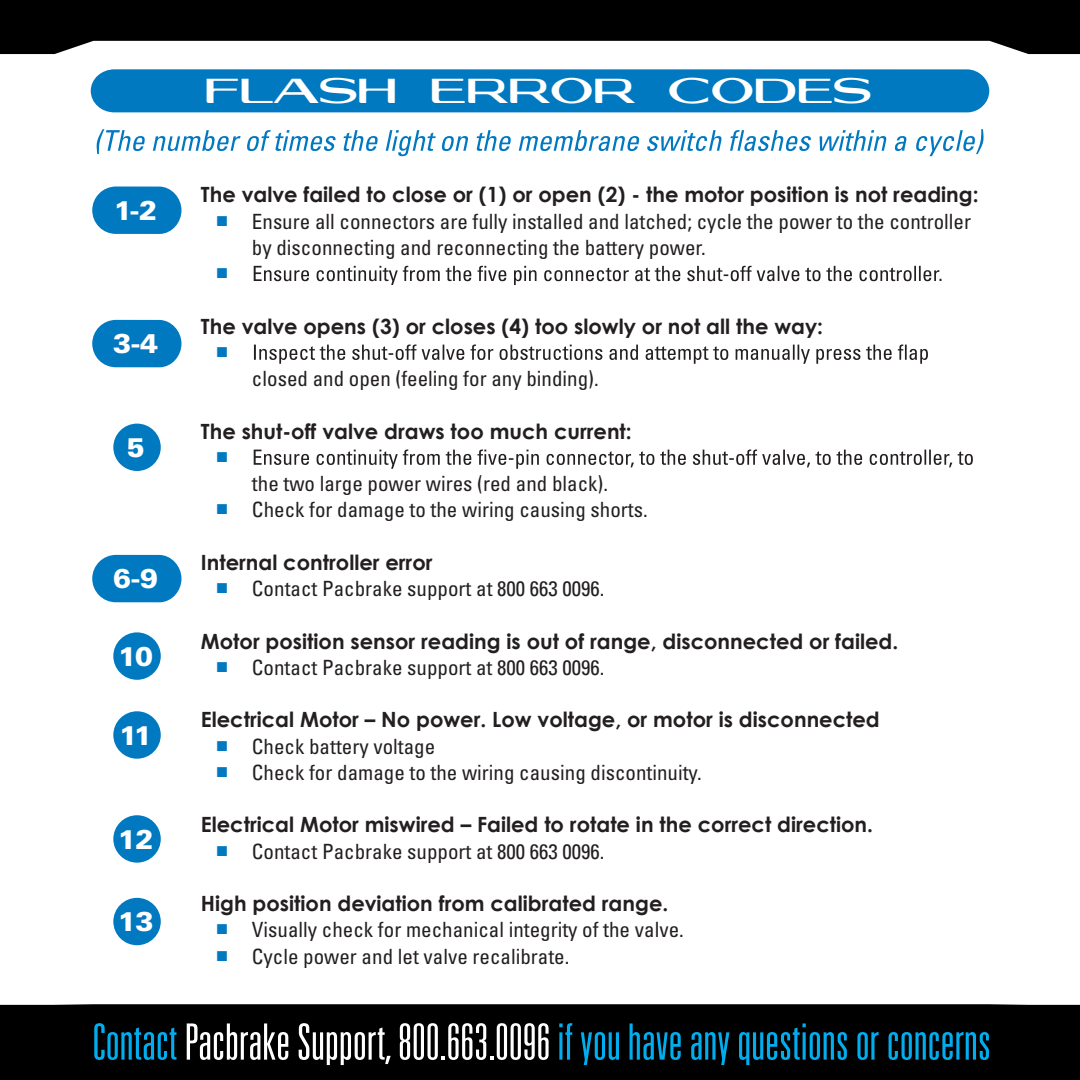
<style>
.page{position:relative;width:1080px;height:1080px;background:#fff}
.page>*{position:absolute;margin:0;border:0;box-sizing:border-box;transform-origin:0 0}
.t1{font:300 ultra-condensed 50.1px "Univers LT Std";color:#00aeef}
.t2{font:33px "Georgiquas";letter-spacing:-.01em;color:#fff}
.t3{font:900 27px "Univers LT Std";letter-spacing:-.04em;color:#fff}
.t4{font:condensed 21px/26.4px "Univers LT Std";color:#231f20}
.t5{font:700 21px "Century Gothic";color:#231f20}
.t6{font:21px "Century";color:#0079c1}
.s1{font-family:"Century";font-stretch:normal;color:#0079c1}
.s2{color:#fff}
</style>
<div class="page">
<svg style="left:0;top:0;width:1079px;height:54px;fill:#000"></svg>
<div style="left:0;top:1004px;width:1079px;height:76px;background:#000"></div>
<div style="left:91px;top:69px;width:897px;height:43px;background:#0079c1"></div>
<svg style="left:253px;top:266px;width:688px;height:19px"></svg>
<svg style="left:254px;top:345px;width:673px;height:19px"></svg>
<svg style="left:253px;top:450px;width:719px;height:19px"></svg>
<div style="left:113px;top:424px;width:48px;height:47px;background:#0079c1;border-radius:50%"></div>
<div style="left:113px;top:632px;width:48px;height:48px;background:#0079c1;border-radius:50%"></div>
<div style="left:113px;top:711px;width:48px;height:48px;background:#0079c1;border-radius:50%"></div>
<div style="left:113px;top:815px;width:48px;height:48px;background:#0079c1;border-radius:50%"></div>
<div style="left:113px;top:898px;width:48px;height:47px;background:#0079c1;border-radius:50%"></div>
<div style="left:92px;top:555px;width:89px;height:47px;background:#0079c1;border-radius:23px"></div>
<div style="left:92px;top:320px;width:89px;height:47px;background:#0079c1;border-radius:23px"></div>
<div style="left:92px;top:187px;width:89px;height:47px;background:#0079c1;border-radius:23px"></div>
<svg style="left:96px;top:129px;width:887px;height:27px"></svg>
<p class="t3" style="left:114px;top:193px;width:45px">1-2</p>
<p class="t3" style="left:113px;top:327px;width:47px">3-4</p>
<p class="t3" style="left:127px;top:430px;width:20px">5</p>
<p class="t3" style="left:113px;top:562px;width:47px">6-9</p>
<p class="t3" style="left:118px;top:639px;width:36px">10</p>
<p class="t3" style="left:119px;top:718px;width:34px">11</p>
<p class="t3" style="left:118px;top:822px;width:37px">12</p>
<p class="t3" style="left:118px;top:905px;width:37px">13</p>
<h2 class="t2" style="left:204px;top:78px;width:668px">FLASH ERROR CODES</h2>
<p class="t5" style="left:201px;top:179px;width:778px">The valve failed to close or (1) or open (2) - the motor position is not reading:</p>
<p class="t4" style="left:252px;top:208px;width:720px;text-indent:-36px"><span class="s1">■</span> Ensure all connectors are fully installed and latched; cycle the power to the controller by disconnecting and reconnecting the battery power.</p>
<p class="t6" style="left:216px;top:253px;width:14px">■</p>
<p class="t5" style="left:201px;top:310px;width:623px">The valve opens (3) or closes (4) too slowly or not all the way:</p>
<p class="t6" style="left:216px;top:332px;width:14px">■</p>
<p class="t4" style="left:252px;top:365px;width:348px">closed and open (feeling for any binding).</p>
<p class="t5" style="left:201px;top:415px;width:432px">The shut-off valve draws too much current:</p>
<p class="t6" style="left:216px;top:437px;width:14px">■</p>
<p class="t4" style="left:252px;top:470px;width:357px">the two large power wires (red and black).</p>
<p class="t4" style="left:216px;top:496px;width:433px"><span class="s1">■</span> Check for damage to the wiring causing shorts.</p>
<p class="t5" style="left:201px;top:546px;width:233px">Internal controller error</p>
<p class="t4" style="left:216px;top:575px;width:390px"><span class="s1">■</span> Contact Pacbrake support at 800 663 0096.</p>
<p class="t5" style="left:201px;top:625px;width:698px">Motor position sensor reading is out of range, disconnected or failed.</p>
<p class="t4" style="left:216px;top:654px;width:390px"><span class="s1">■</span> Contact Pacbrake support at 800 663 0096.</p>
<p class="t5" style="left:201px;top:704px;width:680px">Electrical Motor – No power. Low voltage, or motor is disconnected</p>
<p class="t4" style="left:216px;top:733px;width:221px"><span class="s1">■</span> Check battery voltage</p>
<p class="t4" style="left:216px;top:759px;width:487px"><span class="s1">■</span> Check for damage to the wiring causing discontinuity.</p>
<p class="t5" style="left:201px;top:809px;width:673px">Electrical Motor miswired – Failed to rotate in the correct direction.</p>
<p class="t4" style="left:216px;top:838px;width:390px"><span class="s1">■</span> Contact Pacbrake support at 800 663 0096.</p>
<p class="t5" style="left:201px;top:887px;width:469px">High position deviation from calibrated range.</p>
<p class="t4" style="left:216px;top:916px;width:469px"><span class="s1">■</span> Visually check for mechanical integrity of the valve.</p>
<p class="t4" style="left:216px;top:943px;width:355px"><span class="s1">■</span> Cycle power and let valve recalibrate.</p>
<h1 class="t1" style="left:92px;top:1016px;width:900px">Contact <span class="s2">Pacbrake Support, 800.663.0096</span> if you have any questions or concerns</h1>
</div>
